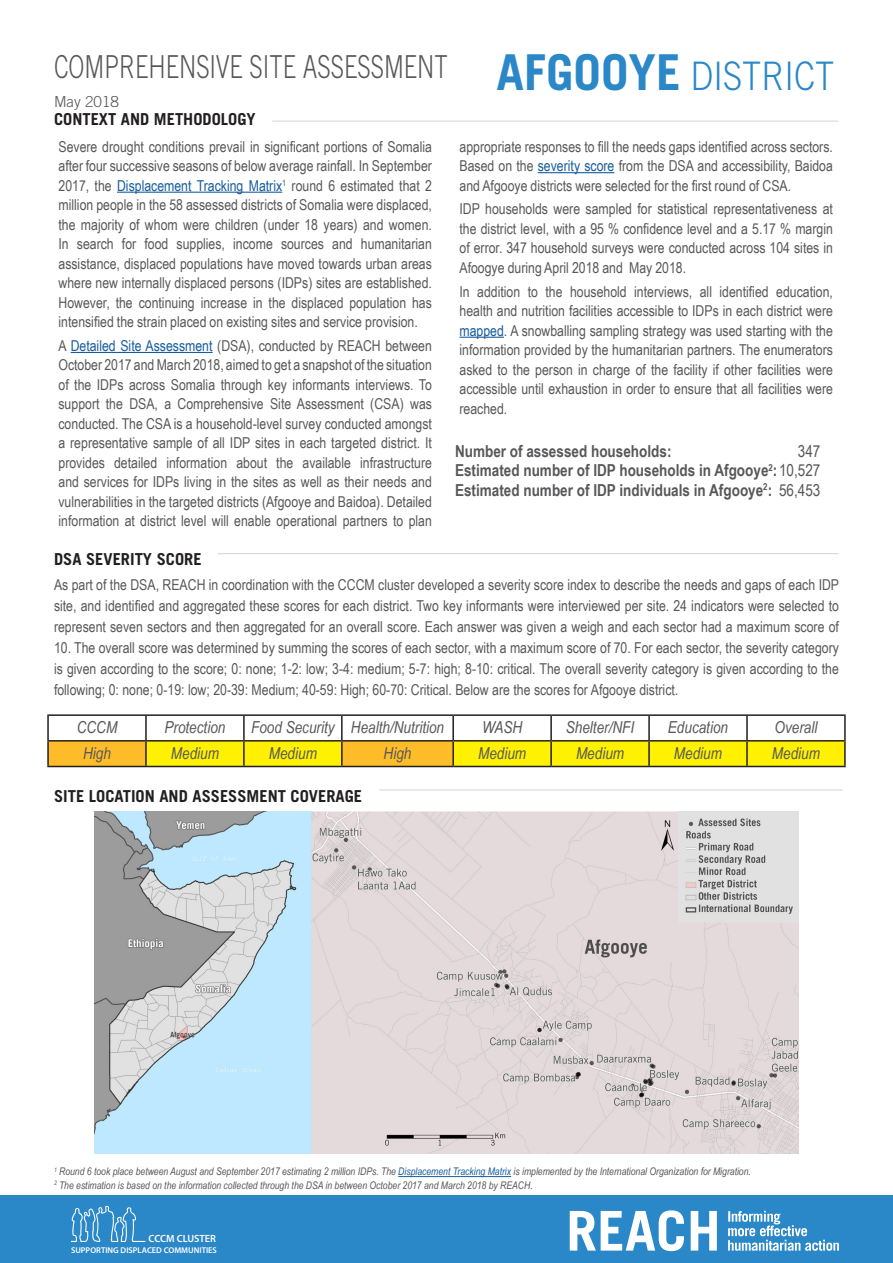
<style>
.page{position:relative;width:893px;height:1263px;background:#fff}
.page>*{position:absolute;margin:0;border:0;box-sizing:border-box;transform-origin:0 0}
.Heading{font:300 39.3px "Trade Gothic LT Std";color:#2a87c8;scale:.88 1}
.Top_Heading_CCCM_Blu{font:300 31.65px "Trade Gothic LT Std";color:#58585a;scale:.76 1}
.Body_Text{font:700 16.5px "Arial Narrow";color:#58585a}
.Body_Text-2{font:italic 16.5px "Arial Narrow";color:#58585a}
.Heading-2{font:700 16.5px "Trade Gothic LT Std";color:#231f20}
.Body_Text-3{font:16.5px "Arial Narrow";color:#58585a}
.Body_Text-4{font:300 15.15px "Trade Gothic LT Std";color:#58585a}
.REACH_body_text_back{font:15px/19.5px "Arial Narrow";color:#58585a;text-align:justify}
.Body_Text-5{font:15px/21px "Arial Narrow";color:#58585a;text-align:justify}
.Footnote{font:italic 10.5px "Arial Narrow";color:#58585a}
.t1{font:600 10.5px "Myriad Pro";color:#fff}
.t2{font:600 8.4px "Myriad Pro";color:#fff}
.s1{font-weight:700;font-size:49.5px}
.s2{color:#175d9e}
.s3{font-weight:400}
</style>
<div class="page">
<div style="left:0;top:1195px;width:893px;height:68px;background:#2a87c8"></div>
<svg style="left:71px;top:1206px;width:74px;height:36px"></svg>
<svg style="left:570px;top:1210px;width:147px;height:41px"></svg>
<svg style="left:728px;top:1211px;width:111px;height:40px"></svg>
<hr style="left:117px;top:192px;width:165px;height:1px;background:#175d9e">
<hr style="left:71px;top:352px;width:142px;height:1px;background:#175d9e">
<hr style="left:538px;top:172px;width:76px;height:1px;background:#175d9e">
<hr style="left:459px;top:337px;width:45px;height:1px;background:#175d9e">
<img style="left:95px;top:811px;width:703px;height:342px">
<svg style="left:49px;top:741px;width:795px;height:25px;background:#f7dc0c"></svg>
<hr style="left:47px;top:714px;width:99px;height:2px;background:#231f20">
<hr style="left:47px;top:716px;width:2px;height:24px;background:#231f20">
<hr style="left:146px;top:714px;width:98px;height:2px;background:#231f20">
<hr style="left:145px;top:716px;width:2px;height:24px;background:#231f20">
<hr style="left:244px;top:714px;width:98px;height:2px;background:#231f20">
<hr style="left:243px;top:716px;width:2px;height:24px;background:#231f20">
<hr style="left:342px;top:714px;width:111px;height:2px;background:#231f20">
<hr style="left:341px;top:716px;width:2px;height:24px;background:#231f20">
<hr style="left:453px;top:714px;width:98px;height:2px;background:#231f20">
<hr style="left:452px;top:716px;width:2px;height:24px;background:#231f20">
<hr style="left:551px;top:714px;width:98px;height:2px;background:#231f20">
<hr style="left:550px;top:716px;width:2px;height:24px;background:#231f20">
<hr style="left:649px;top:714px;width:98px;height:2px;background:#231f20">
<hr style="left:648px;top:716px;width:2px;height:24px;background:#231f20">
<hr style="left:747px;top:714px;width:99px;height:2px;background:#231f20">
<hr style="left:746px;top:716px;width:2px;height:24px;background:#231f20">
<hr style="left:844px;top:716px;width:2px;height:24px;background:#231f20">
<hr style="left:47px;top:740px;width:99px;height:1px;background:#231f20">
<hr style="left:47px;top:741px;width:2px;height:25px;background:#231f20">
<hr style="left:146px;top:740px;width:98px;height:1px;background:#231f20">
<hr style="left:145px;top:741px;width:2px;height:25px;background:#231f20">
<hr style="left:244px;top:740px;width:98px;height:1px;background:#231f20">
<hr style="left:243px;top:741px;width:2px;height:25px;background:#231f20">
<hr style="left:342px;top:740px;width:111px;height:1px;background:#231f20">
<hr style="left:341px;top:741px;width:2px;height:25px;background:#231f20">
<hr style="left:453px;top:740px;width:98px;height:1px;background:#231f20">
<hr style="left:452px;top:741px;width:2px;height:25px;background:#231f20">
<hr style="left:551px;top:740px;width:98px;height:1px;background:#231f20">
<hr style="left:550px;top:741px;width:2px;height:25px;background:#231f20">
<hr style="left:649px;top:740px;width:98px;height:1px;background:#231f20">
<hr style="left:648px;top:741px;width:2px;height:25px;background:#231f20">
<hr style="left:747px;top:740px;width:99px;height:1px;background:#231f20">
<hr style="left:746px;top:741px;width:2px;height:25px;background:#231f20">
<hr style="left:844px;top:741px;width:2px;height:25px;background:#231f20">
<hr style="left:47px;top:766px;width:99px;height:1px;background:#231f20">
<hr style="left:146px;top:766px;width:98px;height:1px;background:#231f20">
<hr style="left:244px;top:766px;width:98px;height:1px;background:#231f20">
<hr style="left:342px;top:766px;width:111px;height:1px;background:#231f20">
<hr style="left:453px;top:766px;width:98px;height:1px;background:#231f20">
<hr style="left:551px;top:766px;width:98px;height:1px;background:#231f20">
<hr style="left:649px;top:766px;width:98px;height:1px;background:#231f20">
<hr style="left:747px;top:766px;width:99px;height:1px;background:#231f20">
<hr style="left:398px;top:1176px;width:113px;height:1px;background:#175d9e">
<hr style="left:218px;top:553px;width:621px;height:1px;background:#d1d3d4">
<hr style="left:379px;top:790px;width:464px;height:1px;background:#d1d3d4">
<hr style="left:272px;top:121px;width:566px;height:1px;background:#d1d3d4">
<p class="Top_Heading_CCCM_Blu" style="left:54px;top:48px;width:520px">COMPREHENSIVE SITE ASSESSMENT</p>
<p class="Heading" style="left:496px;top:52px;width:385px"><span class="s1">AFGOOYE</span> DISTRICT</p>
<p class="Heading-2" style="left:54px;top:109px;width:203px">CONTEXT AND METHODOLOGY</p>
<p class="Body_Text-4" style="left:54px;top:92px;width:66px">May 2018</p>
<p class="REACH_body_text_back" style="left:58px;top:136px;width:375px">Severe drought conditions prevail in significant portions of Somalia after four successive seasons of below average rainfall. In September 2017, the <span class="s2">Displacement Tracking Matrix</span><sup>1</sup> round 6 estimated that 2 million people in the 58 assessed districts of Somalia were displaced, the majority of whom were children (under 18 years) and women.<br>In search for food supplies, income sources and humanitarian assistance, displaced populations have moved towards urban areas where new internally displaced persons (IDPs) sites are established.<br>However, the continuing increase in the displaced population has intensified the strain placed on existing sites and service provision.</p>
<p class="REACH_body_text_back" style="left:58px;top:335px;width:375px">A <span class="s2">Detailed Site Assessment</span> (DSA), conducted by REACH between October 2017 and March 2018, aimed to get a snapshot of the situation of the IDPs across Somalia through key informants interviews. To support the DSA, a Comprehensive Site Assessment (CSA) was conducted. The CSA is a household-level survey conducted amongst a representative sample of all IDP sites in each targeted district. It provides detailed information about the available infrastructure and services for IDPs living in the sites as well as their needs and vulnerabilities in the targeted districts (Afgooye and Baidoa). Detailed information at district level will enable operational partners to plan</p>
<p class="Heading-2" style="left:54px;top:549px;width:149px">DSA SEVERITY SCORE</p>
<p class="REACH_body_text_back" style="left:459px;top:136px;width:375px">appropriate responses to fill the needs gaps identified across sectors.<br>Based on the <span class="s2">severity score</span> from the DSA and accessibility, Baidoa and Afgooye districts were selected for the first round of CSA.</p>
<p class="REACH_body_text_back" style="left:459px;top:199px;width:375px">IDP households were sampled for statistical representativeness at the district level, with a 95 % confidence level and a 5.17 % margin of error. 347 household surveys were conducted across 104 sites in Afoogye during April 2018 and May 2018.</p>
<p class="REACH_body_text_back" style="left:459px;top:281px;width:375px">In addition to the household interviews, all identified education, health and nutrition facilities accessible to IDPs in each district were <span class="s2">mapped</span>. A snowballing sampling strategy was used starting with the information provided by the humanitarian partners. The enumerators asked to the person in charge of the facility if other facilities were accessible until exhaustion in order to ensure that all facilities were reached.</p>
<p class="Body_Text" style="left:455px;top:439px;width:218px">Number of assessed households:</p>
<p class="Body_Text-3" style="left:798px;top:439px;width:24px">347</p>
<p class="Body_Text" style="left:455px;top:458px;width:367px">Estimated number of IDP households in Afgooye<sup>2</sup>:<span class="s3">10,527</span></p>
<p class="Body_Text" style="left:455px;top:478px;width:367px">Estimated number of IDP individuals in Afgooye<sup>2</sup>: <span class="s3">56,453</span></p>
<p class="Body_Text-5" style="left:54px;top:574px;width:787px">As part of the DSA, REACH in coordination with the CCCM cluster developed a severity score index to describe the needs and gaps of each IDP site, and identified and aggregated these scores for each district. Two key informants were interviewed per site. 24 indicators were selected to represent seven sectors and then aggregated for an overall score. Each answer was given a weigh and each sector had a maximum score of</p>
<p class="Body_Text-5" style="left:54px;top:637px;width:786px">10. The overall score was determined by summing the scores of each sector, with a maximum score of 70. For each sector, the severity category is given according to the score; 0: none; 1-2: low; 3-4: medium; 5-7: high; 8-10: critical. The overall severity category is given according to the following; 0: none; 0-19: low; 20-39: Medium; 40-59: High; 60-70: Critical. Below are the scores for Afgooye district.</p>
<p class="Body_Text-2" style="left:77px;top:716px;width:42px">CCCM</p>
<p class="Body_Text-2" style="left:164px;top:716px;width:62px">Protection</p>
<p class="Body_Text-2" style="left:251px;top:716px;width:85px">Food Security</p>
<p class="Body_Text-2" style="left:351px;top:716px;width:95px">Health/Nutrition</p>
<p class="Body_Text-2" style="left:482px;top:716px;width:41px">WASH</p>
<p class="Body_Text-2" style="left:566px;top:716px;width:70px">Shelter/NFI</p>
<p class="Body_Text-2" style="left:668px;top:716px;width:62px">Education</p>
<p class="Body_Text-2" style="left:774px;top:716px;width:44px">Overall</p>
<p class="Body_Text-2" style="left:83px;top:741px;width:29px">High</p>
<p class="Body_Text-2" style="left:171px;top:741px;width:50px">Medium</p>
<p class="Body_Text-2" style="left:269px;top:741px;width:50px">Medium</p>
<p class="Body_Text-2" style="left:384px;top:741px;width:29px">High</p>
<p class="Body_Text-2" style="left:478px;top:741px;width:50px">Medium</p>
<p class="Body_Text-2" style="left:576px;top:741px;width:50px">Medium</p>
<p class="Body_Text-2" style="left:674px;top:741px;width:50px">Medium</p>
<p class="Body_Text-2" style="left:772px;top:741px;width:50px">Medium</p>
<p class="Heading-2" style="left:54px;top:786px;width:310px">SITE LOCATION AND ASSESSMENT COVERAGE</p>
<p class="Footnote" style="left:54px;top:1164px;width:698px"><sup>1</sup> Round 6 took place between August and September 2017 estimating 2 million IDPs. The <span class="s2">Displacement Tracking Matrix</span> is implemented by the International Organization for Migration.</p>
<p class="Footnote" style="left:54px;top:1178px;width:480px"><sup>2</sup> The estimation is based on the information collected through the DSA in between October 2017 and March 2018 by REACH.</p>
<p class="t1" style="left:149px;top:1232px;width:69px">CCCM CLUSTER</p>
<p class="t2" style="left:71px;top:1244px;width:147px">SUPPORTING DISPLACED COMMUNITIES</p>
</div>
